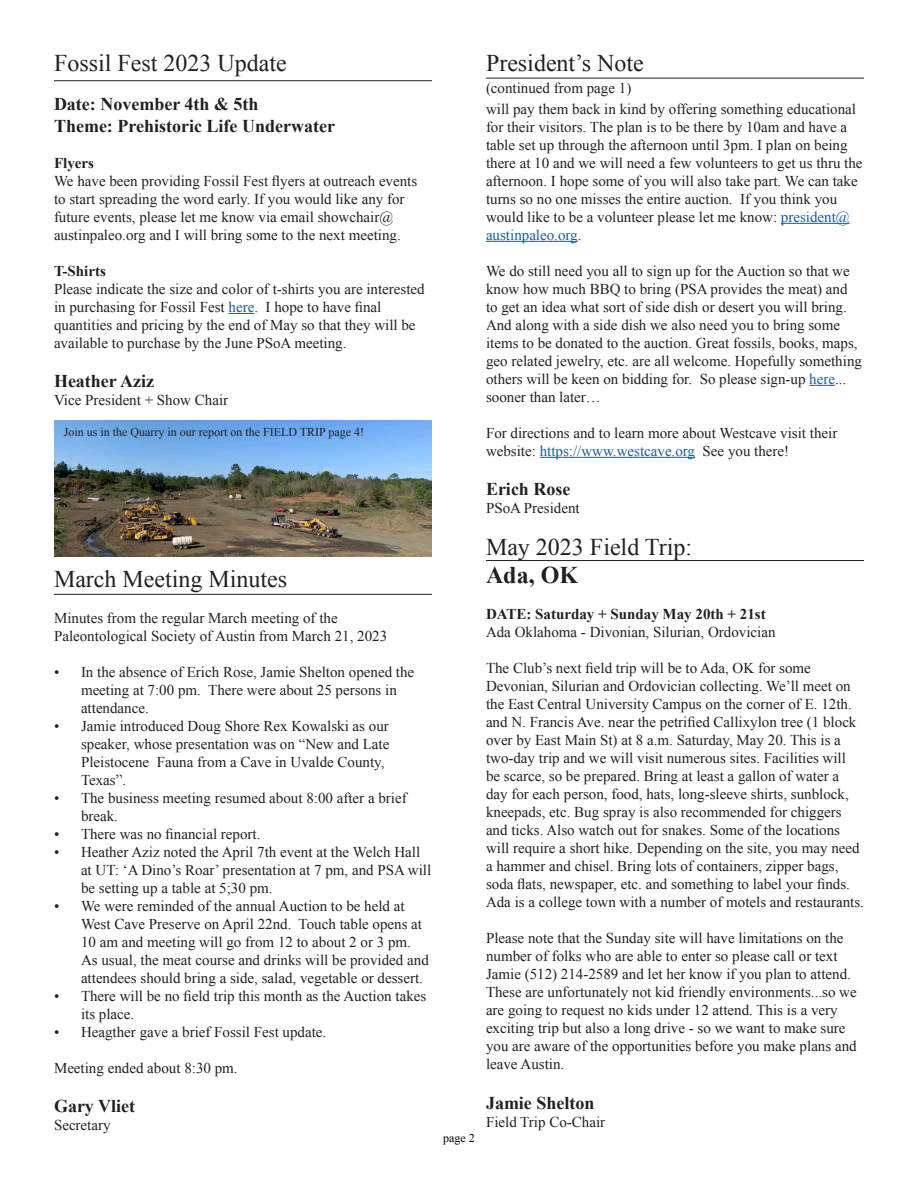
<style>
.page{position:relative;width:918px;height:1188px;background:#fff}
.page>*{position:absolute;margin:0;border:0;box-sizing:border-box;transform-origin:0 0}
.t1{font:24px "Times New Roman";color:#231f20}
.t2{font:700 24px "Times New Roman";color:#231f20}
.t3{font:700 18px "Times New Roman";color:#231f20}
.t4{font:15px/18px "Times New Roman";color:#231f20}
.t5{font:700 15px "Times New Roman";color:#231f20}
.t6{font:12px "Times New Roman";color:#231f20}
.t7{font:12px "Times New Roman";color:#000}
.s1{color:#175d9e}
</style>
<div class="page">
<img style="left:54px;top:421px;width:378px;height:136px">
<hr style="left:781px;top:223px;width:69px;height:1px;background:#175d9e">
<hr style="left:486px;top:241px;width:92px;height:1px;background:#175d9e">
<svg style="left:809px;top:385px;width:26px;height:1px"></svg>
<hr style="left:540px;top:457px;width:155px;height:1px;background:#175d9e">
<hr style="left:486px;top:78px;width:378px;height:1px;background:#231f20">
<hr style="left:486px;top:560px;width:378px;height:1px;background:#231f20">
<hr style="left:54px;top:594px;width:378px;height:1px;background:#231f20">
<svg style="left:229px;top:313px;width:25px;height:1px"></svg>
<hr style="left:54px;top:80px;width:378px;height:1px;background:#231f20">
<p class="t1" style="left:54px;top:46px;width:234px">Fossil Fest 2023 Update</p>
<p class="t3" style="left:54px;top:92px;width:206px">Date: November 4th &amp; 5th</p>
<p class="t3" style="left:54px;top:113px;width:283px">Theme: Prehistoric Life Underwater</p>
<p class="t5" style="left:54px;top:152px;width:41px">Flyers</p>
<p class="t4" style="left:54px;top:172px;width:365px">We have been providing Fossil Fest flyers at outreach events to start spreading the word early. If you would like any for future events, please let me know via email showchair@ austinpaleo.org and I will bring some to the next meeting.</p>
<p class="t5" style="left:54px;top:260px;width:53px">T-Shirts</p>
<p class="t4" style="left:54px;top:280px;width:372px">Please indicate the size and color of t-shirts you are interested in purchasing for Fossil Fest <span class="s1">here</span>. I hope to have final quantities and pricing by the end of May so that they will be available to purchase by the June PSoA meeting.</p>
<p class="t3" style="left:54px;top:369px;width:102px">Heather Aziz</p>
<p class="t4" style="left:54px;top:391px;width:176px">Vice President + Show Chair</p>
<p class="t6" style="left:64px;top:423px;width:302px">Join us in the Quarry in our report on the FIELD TRIP page 4!</p>
<p class="t1" style="left:54px;top:562px;width:235px">March Meeting Minutes</p>
<p class="t4" style="left:54px;top:608px;width:335px">Minutes from the regular March meeting of the<br>Paleontological Society of Austin from March 21, 2023</p>
<p class="t4" style="left:81px;top:662px;width:335px;text-indent:-27px">• In the absence of Erich Rose, Jamie Shelton opened the meeting at 7:00 pm. There were about 25 persons in attendance.</p>
<p class="t4" style="left:81px;top:716px;width:310px;text-indent:-27px">• Jamie introduced Doug Shore Rex Kowalski as our speaker, whose presentation was on “New and Late Pleistocene Fauna from a Cave in Uvalde County, Texas”.</p>
<p class="t4" style="left:81px;top:788px;width:327px;text-indent:-27px">• The business meeting resumed about 8:00 after a brief break.</p>
<p class="t4" style="left:54px;top:824px;width:208px">• There was no financial report.</p>
<p class="t4" style="left:81px;top:842px;width:352px;text-indent:-27px">• Heather Aziz noted the April 7th event at the Welch Hall at UT: ‘A Dino’s Roar’ presentation at 7 pm, and PSA will be setting up a table at 5;30 pm.</p>
<p class="t4" style="left:81px;top:896px;width:349px;text-indent:-27px">• We were reminded of the annual Auction to be held at West Cave Preserve on April 22nd. Touch table opens at 10 am and meeting will go from 12 to about 2 or 3 pm.<br>As usual, the meat course and drinks will be provided and attendees should bring a side, salad, vegetable or dessert.</p>
<p class="t4" style="left:81px;top:986px;width:347px;text-indent:-27px">• There will be no field trip this month as the Auction takes its place.</p>
<p class="t4" style="left:54px;top:1022px;width:274px">• Heagther gave a brief Fossil Fest update.</p>
<p class="t4" style="left:54px;top:1058px;width:185px">Meeting ended about 8:30 pm.</p>
<p class="t3" style="left:54px;top:1094px;width:83px">Gary Vliet</p>
<p class="t4" style="left:54px;top:1116px;width:58px">Secretary</p>
<p class="t7" style="left:443px;top:1130px;width:33px">page 2</p>
<p class="t1" style="left:486px;top:46px;width:159px">President’s Note</p>
<p class="t4" style="left:486px;top:79px;width:147px">(continued from page 1)</p>
<p class="t4" style="left:486px;top:99px;width:378px">will pay them back in kind by offering something educational for their visitors. The plan is to be there by 10am and have a table set up through the afternoon until 3pm. I plan on being there at 10 and we will need a few volunteers to get us thru the afternoon. I hope some of you will also take part. We can take turns so no one misses the entire auction. If you think you would like to be a volunteer please let me know: <span class="s1">president@ austinpaleo.org</span>.</p>
<p class="t4" style="left:486px;top:261px;width:378px">We do still need you all to sign up for the Auction so that we know how much BBQ to bring (PSA provides the meat) and to get an idea what sort of side dish or desert you will bring.<br>And along with a side dish we also need you to bring some items to be donated to the auction. Great fossils, books, maps, geo related jewelry, etc. are all welcome. Hopefully something others will be keen on bidding for. So please sign-up <span class="s1">here</span>... sooner than later…</p>
<p class="t4" style="left:486px;top:423px;width:353px">For directions and to learn more about Westcave visit their website: <span class="s1">https://www.westcave.org</span> See you there!</p>
<p class="t3" style="left:486px;top:477px;width:86px">Erich Rose</p>
<p class="t4" style="left:486px;top:499px;width:95px">PSoA President</p>
<p class="t1" style="left:486px;top:530px;width:208px">May 2023 Field Trip:</p>
<p class="t2" style="left:486px;top:559px;width:94px">Ada, OK</p>
<p class="t5" style="left:486px;top:604px;width:281px">DATE: Saturday + Sunday May 20th + 21st</p>
<p class="t4" style="left:486px;top:623px;width:291px">Ada Oklahoma - Divonian, Silurian, Ordovician</p>
<p class="t4" style="left:486px;top:659px;width:380px">The Club’s next field trip will be to Ada, OK for some Devonian, Silurian and Ordovician collecting. We’ll meet on the East Central University Campus on the corner of E. 12th. and N. Francis Ave. near the petrified Callixylon tree (1 block over by East Main St) at 8 a.m. Saturday, May 20. This is a two-day trip and we will visit numerous sites. Facilities will<br>be scarce, so be prepared. Bring at least a gallon of water a day for each person, food, hats, long-sleeve shirts, sunblock, kneepads, etc. Bug spray is also recommended for chiggers and ticks. Also watch out for snakes. Some of the locations will require a short hike. Depending on the site, you may need a hammer and chisel. Bring lots of containers, zipper bags, soda flats, newspaper, etc. and something to label your finds.<br>Ada is a college town with a number of motels and restaurants.</p>
<p class="t4" style="left:486px;top:929px;width:372px">Please note that the Sunday site will have limitations on the number of folks who are able to enter so please call or text Jamie (512) 214-2589 and let her know if you plan to attend.<br>These are unfortunately not kid friendly environments...so we are going to request no kids under 12 attend. This is a very exciting trip but also a long drive - so we want to make sure you are aware of the opportunities before you make plans and leave Austin.</p>
<p class="t3" style="left:486px;top:1090px;width:110px">Jamie Shelton</p>
<p class="t4" style="left:486px;top:1113px;width:121px">Field Trip Co-Chair</p>
</div>
